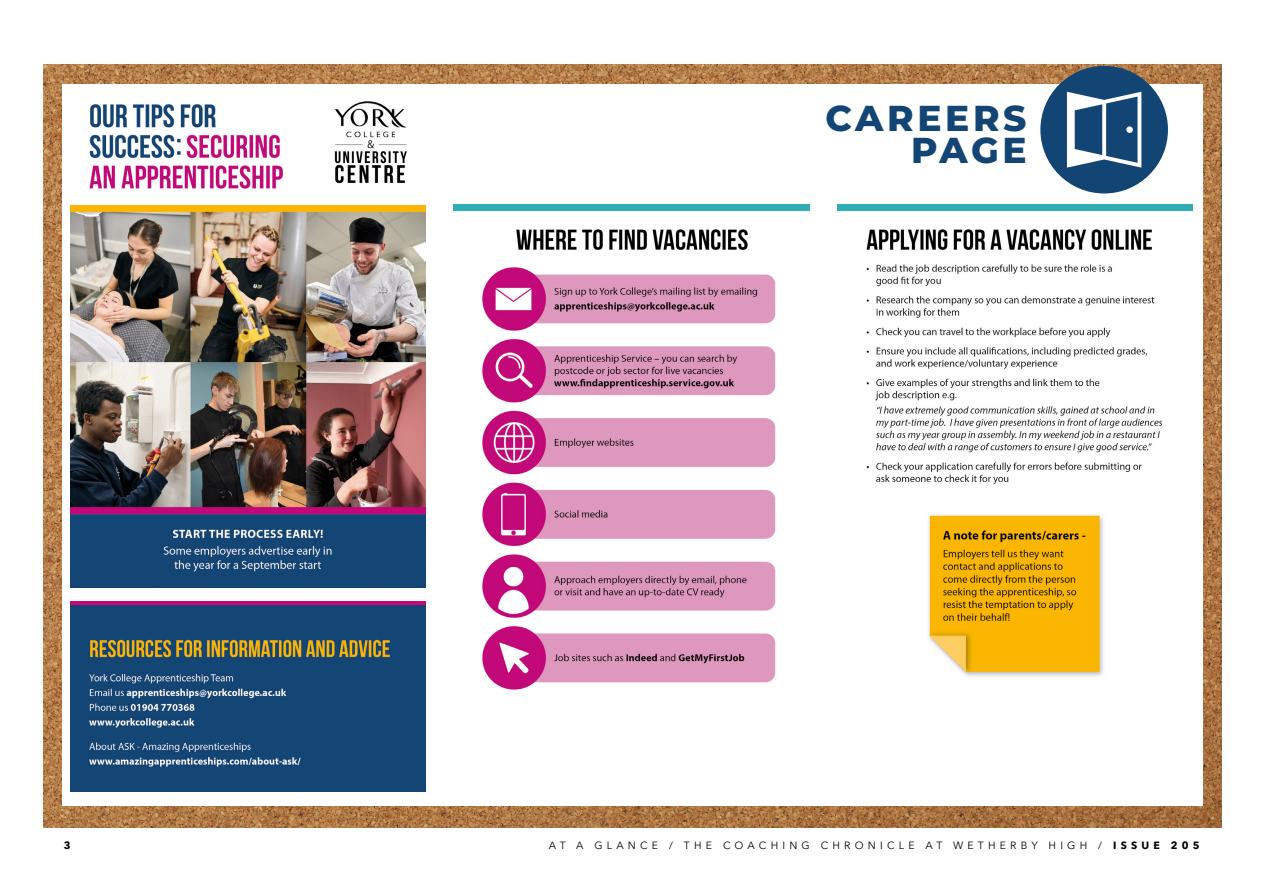
<style>
.page{position:relative;width:1263px;height:893px;background:#fff}
.page>*{position:absolute;margin:0;border:0;box-sizing:border-box;transform-origin:0 0}
.t1{font:800 36px/31.5px "Montserrat";letter-spacing:.1em;color:#134574;text-align:right}
.t2{font:10.5px "Avenir Next";letter-spacing:.4em;color:#000}
.t3{font:700 10.5px "Avenir Next";color:#000}
.s1{font-weight:700}
</style>
<div class="page">
<img style="left:43px;top:64px;width:1178px;height:763px">
<div style="left:62px;top:84px;width:1140px;height:722px;background:#fff"></div>
<svg style="left:1040px;top:66px;width:128px;height:127px"></svg>
<img style="left:70px;top:101px;width:356px;height:486px">
<img style="left:454px;top:204px;width:355px;height:486px">
<img style="left:837px;top:204px;width:355px;height:473px">
<img style="left:70px;top:601px;width:356px;height:191px">
<h1 class="t1" style="left:825px;top:101px;width:202px">CAREERS<br>PAGE</h1>
<p class="t3" style="left:64px;top:836px;width:8px">3</p>
<p class="t2" style="left:549px;top:836px;width:652px">AT A GLANCE / THE COACHING CHRONICLE AT WETHERBY HIGH / <span class="s1">ISSUE 205</span></p>
</div>
